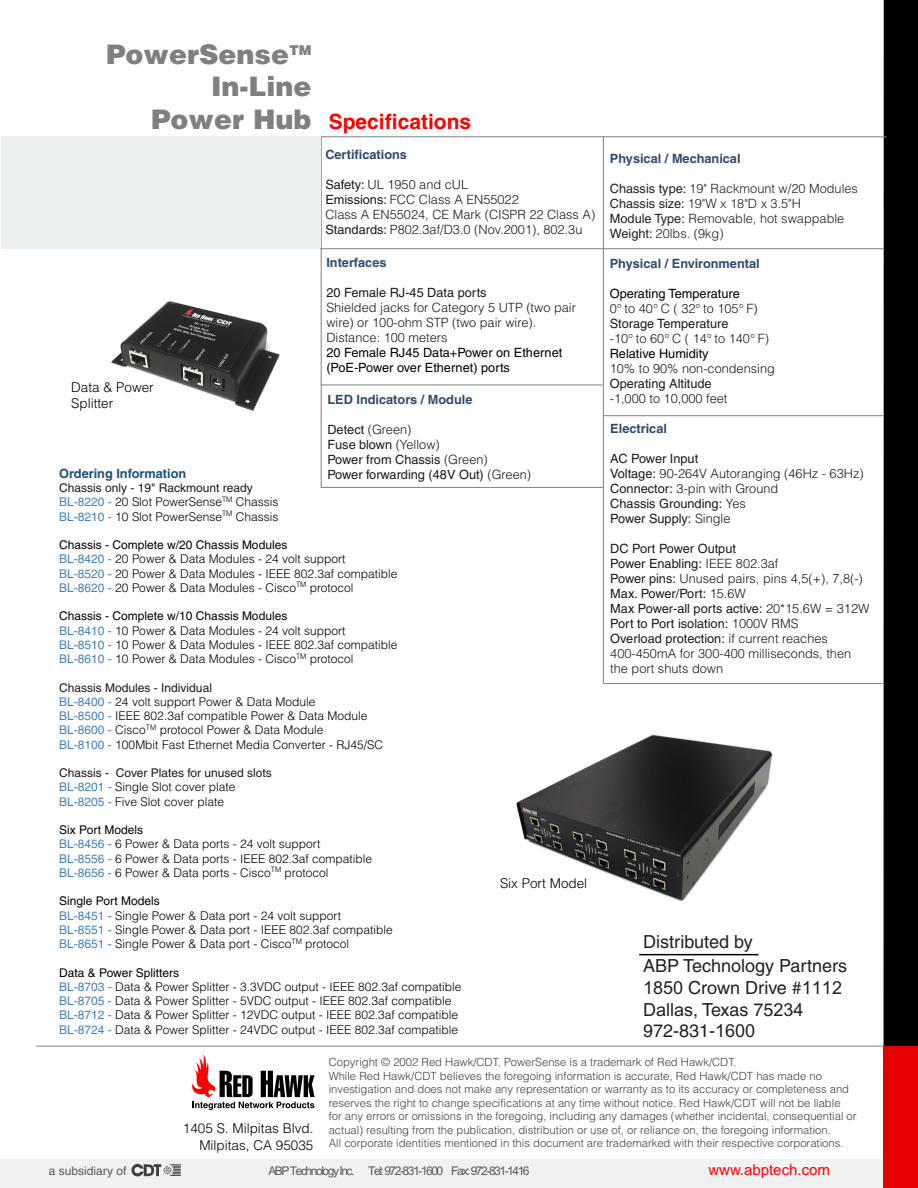
<style>
.page{position:relative;width:918px;height:1188px;background:#fff}
.page>*{position:absolute;margin:0;border:0;box-sizing:border-box;transform-origin:0 0}
.t1{font:900 27px/32.2px "Helvetica";color:#808080;text-align:right}
.t2{font:700 21px "Helvetica";color:#f00}
.t3{font:18px/24px "Helvetica";color:#231f20}
.t4{font:18px/21.8px "Arial";color:#231f20}
.t5{font:15px "Helvetica";color:#f00}
.t6{font:300 13.5px/16.5px "Helvetica";color:#000;text-align:right}
.t7{font:300 12.75px/15px "Helvetica";color:#1a1a1a}
.t8{font:12.75px/15px "Helvetica";color:#1a1a1a}
.t9{font:300 12.75px/15px "Helvetica";color:#212021}
.t10{font:12.75px/15px "Helvetica";color:#000}
.t11{font:700 12.75px "Helvetica";color:#304a6d}
.t12{font:700 12.75px "Helvetica";color:#1a517e}
.t13{font:300 12px/14.2px "Helvetica";color:#000}
.t14{font:12px "Arial";letter-spacing:-.12em;color:#595959}
.t15{font:12px "Helvetica";color:#595959}
.t16{font:300 11.25px/13.5px "Helvetica";color:#404040}
.s1{font-weight:400}
.s2{font-weight:300}
.s3{font-weight:400;color:#1a1a1a}
.s4{font-weight:400;color:#4482ba}
.s5{font-family:"Helvetica"}
.s6{font-family:"Arial"}
</style>
<div class="page">
<div style="left:0;top:1159px;width:883px;height:29px;background:#eff1f2"></div>
<div style="left:884px;top:0;width:34px;height:1046px;background:#000"></div>
<div style="left:884px;top:1046px;width:34px;height:142px;background:#e60000"></div>
<hr style="left:38px;top:137px;width:848px;height:1px;background:#808080">
<hr style="left:321px;top:385px;width:282px;height:1px;background:#808080">
<hr style="left:36px;top:1046px;width:848px;height:1px;background:#808080">
<hr style="left:603px;top:136px;width:1px;height:548px;background:#808080">
<hr style="left:321px;top:136px;width:1px;height:352px;background:#808080">
<svg style="left:131px;top:1163px;width:50px;height:14px"></svg>
<div style="left:2px;top:136px;width:319px;height:113px;background:#eaeff0"></div>
<hr style="left:603px;top:415px;width:280px;height:1px;background:#808080">
<hr style="left:604px;top:683px;width:280px;height:1px;background:#808080">
<svg style="left:192px;top:1054px;width:123px;height:56px"></svg>
<hr style="left:320px;top:248px;width:564px;height:1px;background:#808080">
<img style="left:516px;top:734px;width:257px;height:168px">
<img style="left:111px;top:301px;width:169px;height:110px">
<hr style="left:321px;top:487px;width:282px;height:1px;background:#808080">
<hr style="left:639px;top:954px;width:120px;height:1px;background:#000">
<h1 class="t1" style="left:106px;top:38px;width:207px">PowerSense<sup>TM<br></sup>In-Line<br>Power Hub</h1>
<h2 class="t2" style="left:329px;top:109px;width:144px">Specifications</h2>
<p class="t11" style="left:325px;top:147px;width:83px">Certifications</p>
<p class="t7" style="left:325px;top:177px;width:271px"><span class="s1">Safety:</span> UL 1950 and cUL<br><span class="s1">Emissions:</span> FCC Class A EN55022<br>Class A EN55024, CE Mark (CISPR 22 Class A)<br><span class="s1">Standards:</span> P802.3af/D3.0 (Nov.2001), 802.3u</p>
<p class="t11" style="left:326px;top:254px;width:62px">Interfaces</p>
<p class="t8" style="left:326px;top:285px;width:162px">20 Female RJ-45 Data ports</p>
<p class="t7" style="left:326px;top:299px;width:251px">Shielded jacks for Category 5 UTP (two pair wire) or 100-ohm STP (two pair wire).<br>Distance: 100 meters</p>
<p class="t10" style="left:326px;top:345px;width:238px">20 Female RJ45 Data+Power on Ethernet (PoE-Power over Ethernet) ports</p>
<p class="t6" style="left:71px;top:379px;width:84px;text-align:left">Data &amp; Power<br>Splitter</p>
<p class="t11" style="left:327px;top:392px;width:147px">LED Indicators / Module</p>
<p class="t8" style="left:327px;top:422px;width:205px">Detect <span class="s2">(Green)<br></span>Fuse blown <span class="s2">(Yellow)<br></span>Power from Chassis <span class="s2">(Green)<br></span>Power forwarding (48V Out) <span class="s2">(Green)</span></p>
<p class="t12" style="left:59px;top:466px;width:129px">Ordering Information</p>
<p class="t13" style="left:59px;top:481px;width:221px"><span class="s3">Chassis only - 19" Rackmount ready<br></span><span class="s4">BL-8220 -</span> 20 Slot PowerSense<sup>TM</sup> Chassis<br><span class="s4">BL-8210 -</span> 10 Slot PowerSense<sup>TM</sup> Chassis</p>
<p class="t13" style="left:59px;top:538px;width:340px"><span class="s1">Chassis - Complete w/20 Chassis Modules<br></span><span class="s4">BL-8420 -</span> 20 Power &amp; Data Modules - 24 volt support<br><span class="s4">BL-8520 -</span> 20 Power &amp; Data Modules - IEEE 802.3af compatible <span class="s4">BL-8620 -</span> 20 Power &amp; Data Modules - Cisco<sup>TM</sup> protocol</p>
<p class="t13" style="left:59px;top:609px;width:340px"><span class="s1">Chassis - Complete w/10 Chassis Modules<br></span><span class="s4">BL-8410 -</span> 10 Power &amp; Data Modules - 24 volt support<br><span class="s4">BL-8510 -</span> 10 Power &amp; Data Modules - IEEE 802.3af compatible <span class="s4">BL-8610 -</span> 10 Power &amp; Data Modules - Cisco<sup>TM</sup> protocol</p>
<p class="t13" style="left:59px;top:680px;width:325px"><span class="s3">Chassis Modules - Individual<br></span><span class="s4">BL-8400 -</span> 24 volt support Power &amp; Data Module<br><span class="s4">BL-8500 -</span> IEEE 802.3af compatible Power &amp; Data Module <span class="s4">BL-8600 -</span> Cisco<sup>TM</sup> protocol Power &amp; Data Module<br><span class="s4">BL-8100 -</span> 100Mbit Fast Ethernet Media Converter - RJ45/SC</p>
<p class="t13" style="left:59px;top:766px;width:214px"><span class="s3">Chassis - Cover Plates for unused slots<br></span><span class="s4">BL-8201 -</span> Single Slot cover plate<br><span class="s4">BL-8205 -</span> Five Slot cover plate</p>
<p class="t13" style="left:59px;top:823px;width:314px"><span class="s1">Six Port Models<br></span><span class="s4">BL-8456 -</span> 6 Power &amp; Data ports - 24 volt support<br><span class="s4">BL-8556 -</span> 6 Power &amp; Data ports - IEEE 802.3af compatible <span class="s4">BL-8656 -</span> 6 Power &amp; Data ports - Cisco<sup>TM</sup> protocol</p>
<p class="t13" style="left:59px;top:894px;width:335px"><span class="s1">Single Port Models<br></span><span class="s4">BL-8451 -</span> Single Power &amp; Data port - 24 volt support<br><span class="s4">BL-8551 -</span> Single Power &amp; Data port - IEEE 802.3af compatible <span class="s4">BL-8651 -</span> Single Power &amp; Data port - Cisco<sup>TM</sup> protocol</p>
<p class="t13" style="left:59px;top:965px;width:404px"><span class="s1">Data &amp; Power Splitters<br></span><span class="s4">BL-8703 -</span> Data &amp; Power Splitter - 3.3VDC output - IEEE 802.3af compatible <span class="s4">BL-8705 -</span> Data &amp; Power Splitter - 5VDC output - IEEE 802.3af compatible <span class="s4">BL-8712 -</span> Data &amp; Power Splitter - 12VDC output - IEEE 802.3af compatible <span class="s4">BL-8724 -</span> Data &amp; Power Splitter - 24VDC output - IEEE 802.3af compatible</p>
<p class="t6" style="left:500px;top:875px;width:89px">Six Port Model</p>
<p class="t11" style="left:610px;top:150px;width:132px">Physical / Mechanical</p>
<p class="t9" style="left:610px;top:180px;width:250px"><span class="s1">Chassis type:</span> 19" Rackmount w/20 Modules <span class="s1">Chassis size:</span> 19"W x 18"D x 3.5"H<br><span class="s1">Module Type:</span> Removable, hot swappable <span class="s1">Weight:</span> 20lbs. (9kg)</p>
<p class="t11" style="left:610px;top:256px;width:151px">Physical / Environmental</p>
<p class="t10" style="left:610px;top:286px;width:132px">Operating Temperature</p>
<p class="t7" style="left:610px;top:301px;width:150px">0° to 40° C ( 32° to 105° F)</p>
<p class="t8" style="left:610px;top:316px;width:120px">Storage Temperature</p>
<p class="t7" style="left:610px;top:331px;width:161px">-10° to 60° C ( 14° to 140° F)</p>
<p class="t10" style="left:610px;top:346px;width:100px">Relative Humidity</p>
<p class="t7" style="left:610px;top:361px;width:167px">10% to 90% non-condensing</p>
<p class="t8" style="left:610px;top:376px;width:103px">Operating Altitude</p>
<p class="t7" style="left:610px;top:391px;width:119px">-1,000 to 10,000 feet</p>
<p class="t11" style="left:610px;top:421px;width:58px">Electrical</p>
<p class="t8" style="left:610px;top:451px;width:255px">AC Power Input<br>Voltage: <span class="s2">90-264V Autoranging (46Hz - 63Hz)<br></span>Connector: <span class="s2">3-pin with Ground<br></span>Chassis Grounding: <span class="s2">Yes<br></span>Power Supply: <span class="s2">Single</span></p>
<p class="t7" style="left:610px;top:541px;width:261px"><span class="s1">DC Port Power Output<br>Power Enabling:</span> IEEE 802.3af<br><span class="s1">Power pins:</span> Unused pairs, pins 4,5(+), 7,8(-)<br><span class="s1">Max. Power/Port:</span> 15.6W<br><span class="s1">Max Power-all ports active:</span> 20*15.6W = 312W <span class="s1">Port to Port isolation:</span> 1000V RMS<br><span class="s1">Overload protection:</span> if current reaches 400-450mA for 300-400 milliseconds, then the port shuts down</p>
<h3 class="t3" style="left:643px;top:930px;width:206px">Distributed by<br>ABP Technology Partners</h3>
<h3 class="t4" style="left:643px;top:977px;width:200px">1850 <span class="s5">Cr</span>own <span class="s5">Drive #</span>1112<br>Dallas<span class="s5">, Texas 75</span>234</h3>
<h3 class="t3" style="left:643px;top:1019px;width:114px">972-831-<span class="s6">1600</span></h3>
<p class="t6" style="left:183px;top:1120px;width:132px">1405 S. Milpitas Blvd.<br>Milpitas, CA 95035</p>
<p class="t16" style="left:329px;top:1055px;width:529px">Copyright © 2002 Red Hawk/CDT. PowerSense is a trademark of Red Hawk/CDT.<br>While Red Hawk/CDT believes the foregoing information is accurate, Red Hawk/CDT has made no investigation and does not make any representation or warranty as to its accuracy or completeness and reserves the right to change specifications at any time without notice. Red Hawk/CDT will not be liable<br>for any errors or omissions in the foregoing, including any damages (whether incidental, consequential or actual) resulting from the publication, distribution or use of, or reliance on, the foregoing information.<br>All corporate identities mentioned in this document are trademarked with their respective corporations.</p>
<p class="t15" style="left:49px;top:1164px;width:79px">a subsidiary of</p>
<p class="t14" style="left:268px;top:1164px;width:263px">ABP Technology Inc. Tel:972-831-1600 Fax:972-831-1416</p>
<p class="t5" style="left:708px;top:1161px;width:123px">www.<span class="s6">abptech</span>.com</p>
</div>
